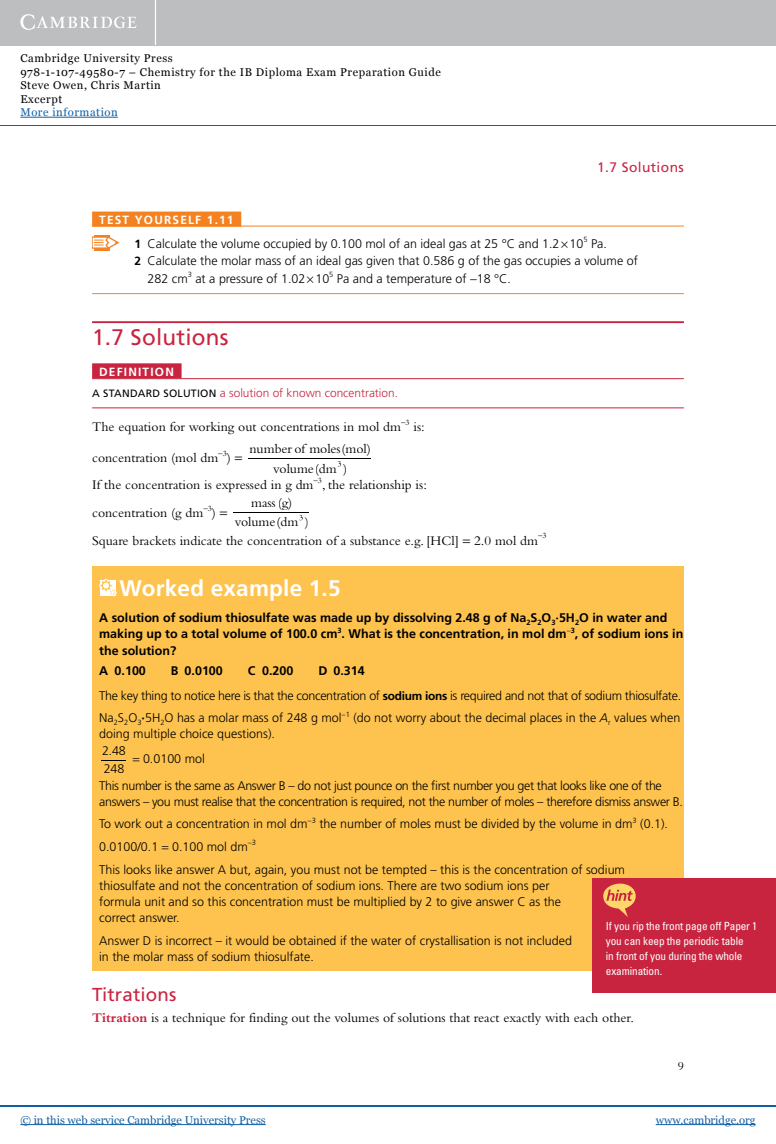
<style>
.page{position:relative;width:776px;height:1144px;background:#fff}
.page>*{position:absolute;margin:0;border:0;box-sizing:border-box;transform-origin:0 0}
.t1{font:700 22.5px "Frutiger";letter-spacing:.01em;color:#fff}
.t2{font:22.5px "Frutiger";letter-spacing:.01em;color:#c9243f}
.t3{font:18.75px "Frutiger";letter-spacing:.01em;color:#c9243f}
.t4{font:13.75px/19.8px "Bembo";color:#000;text-align:center}
.t5{font:13.75px "Frutiger";letter-spacing:.03em;color:#c9243f}
.t6{font:300 12.5px/16.2px "Frutiger";color:#000}
.t7{font:300 12.5px/22.5px "Frutiger";letter-spacing:-.025em;color:#000}
.t8{font:700 12.5px/16.2px "Frutiger";color:#000}
.t9{font:12.5px "Bembo";color:#000}
.t10{font:300 11.88px/21px "Frutiger";color:#c9243f}
.t11{font:700 11.88px "Frutiger";letter-spacing:.1em;color:#fff}
.t12{font:11.25px/13.4px "Georgia";letter-spacing:.05em;color:#000}
.t13{font:condensed 11.25px/15px "Univers";letter-spacing:-.01em;color:#fff}
.t14{font:11.25px "Georgia";color:#115fa4}
.t15{font:11.25px "Georgia";letter-spacing:.05em;color:#115fa4}
.t16{font:8.25px "Bembo";color:#000}
.t17{font:300 7.5px "Frutiger";color:#000}
.t18{font:700 7.5px "Frutiger";color:#000}
.s1{font-weight:700;font-size:11.88px}
.s2{font-weight:700;color:#fff}
.s3{font-weight:400;font-size:10.62px;color:#000}
.s4{font-weight:700}
.s5{font-style:italic}
.s6{font-weight:700;color:#c9243f}
</style>
<div class="page">
<div style="left:0;top:0;width:776px;height:45px;background:#bcbec0"></div>
<hr style="left:155px;top:0;width:1px;height:45px;background:#fff">
<svg style="left:20px;top:14px;width:117px;height:16px"></svg>
<hr style="left:20px;top:117px;width:98px;height:1px;background:#115fa4">
<hr style="left:0;top:125px;width:776px;height:1px;background:#115fa4">
<hr style="left:0;top:1104px;width:776px;height:1px;background:#115fa4">
<hr style="left:20px;top:1124px;width:246px;height:1px;background:#115fa4">
<hr style="left:656px;top:1124px;width:100px;height:1px;background:#115fa4">
<div style="left:92px;top:566px;width:592px;height:404px;background:#fec34e"></div>
<div style="left:92px;top:211px;width:149px;height:15px;background:#f58220"></div>
<hr style="left:92px;top:226px;width:592px;height:1px;background:#f58220">
<hr style="left:92px;top:293px;width:592px;height:1px;background:#f58220">
<hr style="left:92px;top:321px;width:592px;height:2px;background:#c9243f">
<div style="left:92px;top:363px;width:90px;height:15px;background:#c9243f"></div>
<hr style="left:92px;top:378px;width:592px;height:1px;background:#c9243f">
<hr style="left:92px;top:407px;width:592px;height:1px;background:#c9243f">
<svg style="left:92px;top:235px;width:28px;height:15px"></svg>
<hr style="left:249px;top:458px;width:122px;height:1px;background:#000">
<hr style="left:234px;top:511px;width:75px;height:1px;background:#000">
<svg style="left:99px;top:578px;width:18px;height:19px"></svg>
<div style="left:592px;top:878px;width:184px;height:114px;background:#c9243f"></div>
<svg style="left:603px;top:883px;width:33px;height:33px"></svg>
<p class="t12" style="left:20px;top:51px;width:422px">Cambridge University Press<br>978-1-107-49580-7 – Chemistry for the IB Diploma Exam Preparation Guide Steve Owen, Chris Martin<br>Excerpt</p>
<p class="t15" style="left:20px;top:104px;width:99px">More information</p>
<p class="t5" style="left:597px;top:159px;width:88px">1.7 Solutions</p>
<p class="t11" style="left:99px;top:213px;width:136px">TEST YOURSELF 1.11</p>
<p class="t6" style="left:135px;top:235px;width:450px"><span class="s1">1</span> Calculate the volume occupied by 0.100 mol of an ideal gas at 25 °C and 1.2 10</p>
<p class="t17" style="left:583px;top:235px;width:6px">5</p>
<p class="t6" style="left:591px;top:235px;width:17px">Pa.</p>
<p class="t6" style="left:135px;top:253px;width:505px"><span class="s1">2</span> Calculate the molar mass of an ideal gas given that 0.586 g of the gas occupies a volume of</p>
<p class="t6" style="left:147px;top:270px;width:42px">282 cm</p>
<p class="t17" style="left:188px;top:270px;width:6px">3</p>
<p class="t6" style="left:195px;top:270px;width:135px">at a pressure of 1.02 10</p>
<p class="t17" style="left:329px;top:270px;width:6px">5</p>
<p class="t6" style="left:337px;top:270px;width:176px">Pa and a temperature of −18 °C.</p>
<h1 class="t2" style="left:92px;top:323px;width:138px">1.7 Solutions</h1>
<p class="t10" style="left:92px;top:361px;width:307px;text-indent:7px"><span class="s2">DEFINITION<br></span><span class="s3">A STANDARD SOLUTION</span> a solution of known concentration.</p>
<p class="t4" style="left:92px;top:416px;width:310px">The equation for working out concentrations in mol dm</p>
<p class="t16" style="left:401px;top:417px;width:10px">−3</p>
<p class="t4" style="left:413px;top:416px;width:13px">is:</p>
<p class="t4" style="left:92px;top:447px;width:128px">concentration (mol dm</p>
<p class="t16" style="left:218px;top:448px;width:10px">−3</p>
<p class="t4" style="left:227px;top:447px;width:6px">)</p>
<p class="t4" style="left:249px;top:438px;width:123px">number of moles(mol) volume(dm )<sup>3</sup></p>
<p class="t4" style="left:92px;top:471px;width:336px;line-height:27.5px;text-align:left">If the concentration is expressed in g dm−<sup>3</sup>, the relationship is: concentration (g dm</p>
<p class="t16" style="left:203px;top:503px;width:10px">−3</p>
<p class="t4" style="left:212px;top:502px;width:6px">)</p>
<p class="t4" style="left:235px;top:492px;width:75px">mass (g) volume(dm )<sup>3</sup></p>
<p class="t4" style="left:92px;top:530px;width:447px">Square brackets indicate the concentration of a substance e.g. [HCl] 2.0 mol dm</p>
<p class="t16" style="left:538px;top:531px;width:10px">−3</p>
<h1 class="t1" style="left:120px;top:574px;width:223px">Worked example 1.5</h1>
<p class="t8" style="left:99px;top:609px;width:570px">A solution of sodium thiosulfate was made up by dissolving 2.48 g of Na<sub>2</sub>S<sub>2</sub>O<sub>3</sub>·5H<sub>2</sub>O in water and making up to a total volume of 100.0 cm . What is the concentration, in mol dm</p>
<p class="t18" style="left:337px;top:625px;width:6px">3</p>
<p class="t18" style="left:567px;top:625px;width:10px">−3</p>
<p class="t8" style="left:575px;top:625px;width:110px">, of sodium ions in</p>
<p class="t8" style="left:99px;top:640px;width:79px;line-height:20px">the solution?<br>A 0.100</p>
<p class="t7" style="left:99px;top:658px;width:584px;line-height:25px;text-indent:219px"><span class="s4">D 0.314<br></span>The key thing to notice here is that the concentration of <span class="s1">sodium ions</span> is required and not that of sodium thiosulfate.</p>
<p class="t6" style="left:99px;top:709px;width:244px">Na<sub>2</sub>S<sub>2</sub>O<sub>3</sub><span class="s4">·</span>5H<sub>2</sub>O has a molar mass of 248 g mol</p>
<p class="t17" style="left:342px;top:709px;width:10px">−1</p>
<p class="t6" style="left:353px;top:709px;width:328px">(do not worry about the decimal places in the <span class="s5">A</span><sub>r</sub> values when</p>
<p class="t6" style="left:99px;top:725px;width:177px;line-height:17.2px">doing multiple choice questions).<br>2.48<br>248</p>
<p class="t8" style="left:171px;top:662px;width:53px">B 0.0100</p>
<p class="t8" style="left:248px;top:662px;width:47px">C 0.200</p>
<p class="t7" style="left:99px;top:746px;width:564px;line-height:26.2px;text-indent:44px">0.0100 mol<br>This number is the same as Answer B – do not just pounce on the first number you get that looks like one of the</p>
<p class="t7" style="left:99px;top:790px;width:585px">answers – you must realise that the concentration is required, not the number of moles – therefore dismiss answer B.<br>To work out a concentration in mol dm−<sup>3</sup> the number of moles must be divided by the volume in dm<sup>3</sup> (0.1).<br>0.0100/0.1 0.100 mol dm</p>
<p class="t17" style="left:248px;top:838px;width:10px">−3</p>
<p class="t6" style="left:99px;top:861px;width:527px">This looks like answer A but, again, you must not be tempted – this is the concentration of sodium thiosulfate and not the concentration of sodium ions. There are two sodium ions per<br>formula unit and so this concentration must be multiplied by 2 to give answer C as the<br>correct answer.</p>
<p class="t6" style="left:99px;top:932px;width:474px">Answer D is incorrect – it would be obtained if the water of crystallisation is not included in the molar mass of sodium thiosulfate.</p>
<h2 class="t3" style="left:92px;top:983px;width:86px">Titrations</h2>
<p class="t4" style="left:92px;top:1007px;width:544px"><span class="s6">Titration</span> is a technique for finding out the volumes of solutions that react exactly with each other.</p>
<p class="t13" style="left:606px;top:918px;width:153px">If you rip the front page off Paper 1 you can keep the periodic table<br>in front of you during the whole examination.</p>
<p class="t9" style="left:678px;top:1058px;width:8px">9</p>
<p class="t14" style="left:20px;top:1111px;width:247px">© in this web service Cambridge University Press</p>
<p class="t14" style="left:656px;top:1111px;width:101px">www.cambridge.org</p>
</div>
